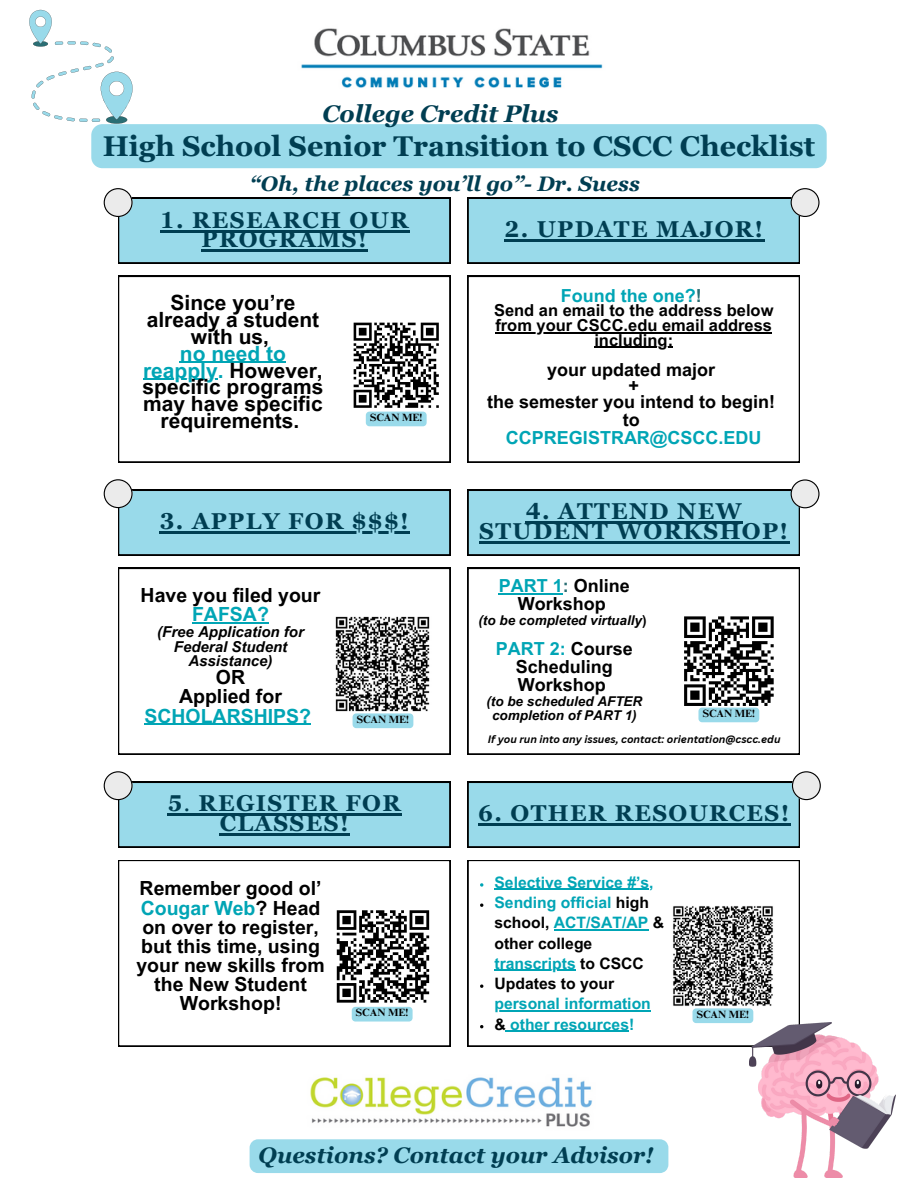
<style>
.page{position:relative;width:918px;height:1188px;background:#fff}
.page>*{position:absolute;margin:0;border:0;box-sizing:border-box;transform-origin:0 0}
.t1{font:700 28.5px "Georgia Pro";color:#003e52}
.t2{font:italic 700 24px "Georgia Pro";color:#003e52}
.t3{font:700 22.95px/20.2px "Georgia Pro";letter-spacing:.06em;color:#003e52;text-align:center}
.t4{font:italic 700 22.5px "Georgia Pro";color:#003e52}
.t5{font:700 21px/16.8px "Arial MT Pro";color:#000;text-align:center}
.t6{font:italic 700 21px "Georgia Pro";color:#003e52}
.t7{font:700 19.5px/19.2px "Arial MT Pro";color:#000;text-align:center}
.t8{font:700 19.5px/19.2px "Arial MT Pro";color:#00a5b5;text-align:center}
.t9{font:700 18px/18px "Arial MT Pro";color:#000;text-align:center}
.t10{font:700 18px/18px "Arial MT Pro";color:#00a5b5;text-align:center}
.t11{font:700 16.5px/14.7px "Arial MT Pro";color:#000;text-align:center}
.t12{font:700 15.75px/20.2px "Arial MT Pro";color:#00a5b5}
.t13{font:700 15.75px/20.2px "Arial MT Pro";color:#000}
.t14{font:italic 700 15px/14.7px "Arial MT Pro";color:#000;text-align:center}
.t15{font:italic 700 13.5px/13.5px "Arial MT Pro";color:#000;text-align:center}
.t16{font:italic 700 10.5px "Canva Sans";color:#000}
.t17{font:700 10.5px "Times NRMT Pro";color:#000}
.s1{color:#00a5b5}
.s2{color:#000}
.s3{font-weight:400}
.s4{color:#2a6e74}
.s5{font-style:normal}
</style>
<div class="page">
<svg style="left:118px;top:276px;width:332px;height:186px"></svg>
<svg style="left:118px;top:568px;width:332px;height:186px"></svg>
<svg style="left:118px;top:860px;width:332px;height:186px"></svg>
<svg style="left:468px;top:276px;width:332px;height:186px"></svg>
<svg style="left:468px;top:568px;width:332px;height:186px"></svg>
<svg style="left:468px;top:860px;width:332px;height:186px"></svg>
<svg style="left:104px;top:188px;width:346px;height:75px;background:#9bcedb"></svg>
<svg style="left:468px;top:188px;width:352px;height:75px;background:#9ed1de"></svg>
<svg style="left:468px;top:479px;width:352px;height:76px"></svg>
<svg style="left:104px;top:479px;width:346px;height:76px"></svg>
<svg style="left:104px;top:771px;width:346px;height:76px"></svg>
<div style="left:348px;top:317px;width:96px;height:96px;background:#fff"></div>
<img style="left:331px;top:613px;width:103px;height:102px">
<div style="left:678px;top:610px;width:102px;height:102px;background:#fff"></div>
<div style="left:331px;top:905px;width:104px;height:103px;background:#fff"></div>
<img style="left:669px;top:902px;width:107px;height:107px">
<img style="left:310px;top:1077px;width:282px;height:50px">
<img style="left:301px;top:28px;width:302px;height:60px">
<svg style="left:468px;top:771px;width:353px;height:76px"></svg>
<hr style="left:495px;top:332px;width:277px;height:1px;background:#000">
<hr style="left:594px;top:347px;width:79px;height:1px;background:#000">
<hr style="left:499px;top:594px;width:64px;height:1px;background:#00a5b5">
<svg style="left:480px;top:883px;width:3px;height:4px"></svg>
<hr style="left:494px;top:889px;width:155px;height:1px;background:#00a5b5">
<hr style="left:554px;top:929px;width:94px;height:2px;background:#00a5b5">
<hr style="left:494px;top:970px;width:82px;height:1px;background:#00a5b5">
<hr style="left:494px;top:1010px;width:157px;height:2px;background:#00a5b5">
<hr style="left:506px;top:1031px;width:123px;height:1px;background:#00a5b5">
<img style="left:749px;top:1023px;width:146px;height:154px">
<hr style="left:180px;top:362px;width:106px;height:1px;background:#00a5b5">
<hr style="left:143px;top:379px;width:75px;height:1px;background:#00a5b5">
<hr style="left:192px;top:622px;width:77px;height:2px;background:#00a5b5">
<hr style="left:144px;top:724px;width:155px;height:1px;background:#00a5b5">
<svg style="left:299px;top:724px;width:12px;height:1px"></svg>
<svg style="left:351px;top:322px;width:90px;height:104px"></svg>
<svg style="left:353px;top:713px;width:60px;height:15px"></svg>
<svg style="left:334px;top:910px;width:98px;height:112px"></svg>
<svg style="left:693px;top:1008px;width:60px;height:15px"></svg>
<svg style="left:681px;top:616px;width:96px;height:106px"></svg>
<div style="left:250px;top:1139px;width:418px;height:34px;background:#99daea"></div>
<div style="left:91px;top:124px;width:736px;height:44px;background:#99daea;border-radius:11px"></div>
<svg style="left:29px;top:10px;width:104px;height:113px"></svg>
<h4 class="t2" style="left:322px;top:100px;width:238px">College Credit Plus</h4>
<p class="t1" style="left:103px;top:130px;width:714px">High School Senior Transition to CSCC Checklist</p>
<p class="t6" style="left:250px;top:172px;width:391px">“Oh, the places you’ll go”- Dr. Suess</p>
<p class="t3" style="left:160px;top:211px;width:250px;line-height:19.2px">1. RESEARCH OUR<br>PROGRAMS!</p>
<p class="t5" style="left:147px;top:297px;width:174px">Since you’re already a student with us,<br><span class="s1">no need to</span></p>
<p class="t5" style="left:143px;top:364px;width:182px"><span class="s1">reapply.</span> However, specific programs may have specific requirements.</p>
<p class="t17" style="left:370px;top:413px;width:54px">SCAN ME!</p>
<p class="t3" style="left:160px;top:511px;width:251px">3. APPLY FOR $$$!</p>
<p class="t7" style="left:141px;top:588px;width:181px">Have you filed your</p>
<p class="t8" style="left:192px;top:607px;width:78px">FAFSA?</p>
<p class="t14" style="left:157px;top:626px;width:148px">(Free Application for<br>Federal Student<br>Assistance)</p>
<p class="t7" style="left:216px;top:670px;width:31px">OR</p>
<p class="t8" style="left:144px;top:689px;width:168px"><span class="s2">Applied for<br></span>SCHOLARSHIPS?</p>
<p class="t17" style="left:357px;top:715px;width:54px">SCAN ME!</p>
<p class="t3" style="left:168px;top:793px;width:235px">5<span class="s3">.</span> REGISTER FOR<br>CLASSES!</p>
<p class="t3" style="left:504px;top:219px;width:260px">2. UPDATE MAJOR!</p>
<h5 class="t10" style="left:561px;top:289px;width:143px">Found the one?<span class="s4">!</span></h5>
<h5 class="t11" style="left:494px;top:305px;width:281px">Send an email to the address below</h5>
<h5 class="t11" style="left:495px;top:320px;width:278px">from your CSCC.edu email address including:</h5>
<p class="t9" style="left:487px;top:364px;width:290px;line-height:15.8px">your updated major<br>+<br>the semester you intend to begin!</p>
<p class="t10" style="left:506px;top:413px;width:257px"><span class="s2">to<br></span>CCPREGISTRAR@CSCC.EDU</p>
<p class="t3" style="left:479px;top:501px;width:310px">4. ATTEND NEW<br>STUDENT WORKSHOP!</p>
<h6 class="t9" style="left:499px;top:579px;width:133px"><span class="s1">PART 1</span><span class="s4">:</span> Online<br>Workshop</h6>
<h6 class="t15" style="left:478px;top:615px;width:170px">(to be completed virtually<span class="s5">)</span></h6>
<p class="t9" style="left:496px;top:642px;width:139px"><span class="s1">PART 2:</span> Course<br>Scheduling<br>Workshop</p>
<p class="t15" style="left:486px;top:696px;width:158px">(to be scheduled AFTER completion of PART 1)</p>
<h5 class="t17" style="left:703px;top:709px;width:54px">SCAN ME!</h5>
<p class="t16" style="left:488px;top:731px;width:294px">If you run into any issues, contact: orientation@cscc.edu</p>
<p class="t3" style="left:478px;top:803px;width:313px">6. OTHER RESOURCES!</p>
<p class="t7" style="left:136px;top:881px;width:190px">Remember good ol’<br><span class="s1">Cougar Web</span>? Head on over to register, but this time, using your new skills from the New Student<br>Workshop!</p>
<p class="t12" style="left:494px;top:874px;width:161px">Selective Service #’s,</p>
<p class="t12" style="left:494px;top:894px;width:171px">Sending official <span class="s2">high school,</span> ACT/SAT/AP <span class="s2">&amp; other college</span></p>
<p class="t13" style="left:494px;top:955px;width:151px"><span class="s1">transcripts</span> to CSCC<br>Updates to your</p>
<p class="t12" style="left:494px;top:996px;width:158px">personal information <span class="s2">&amp;</span> other resources!</p>
<p class="t17" style="left:356px;top:1008px;width:54px">SCAN ME!</p>
<p class="t17" style="left:697px;top:1010px;width:54px">SCAN ME!</p>
<p class="t4" style="left:259px;top:1142px;width:397px">Questions? Contact your Advisor!</p>
</div>
